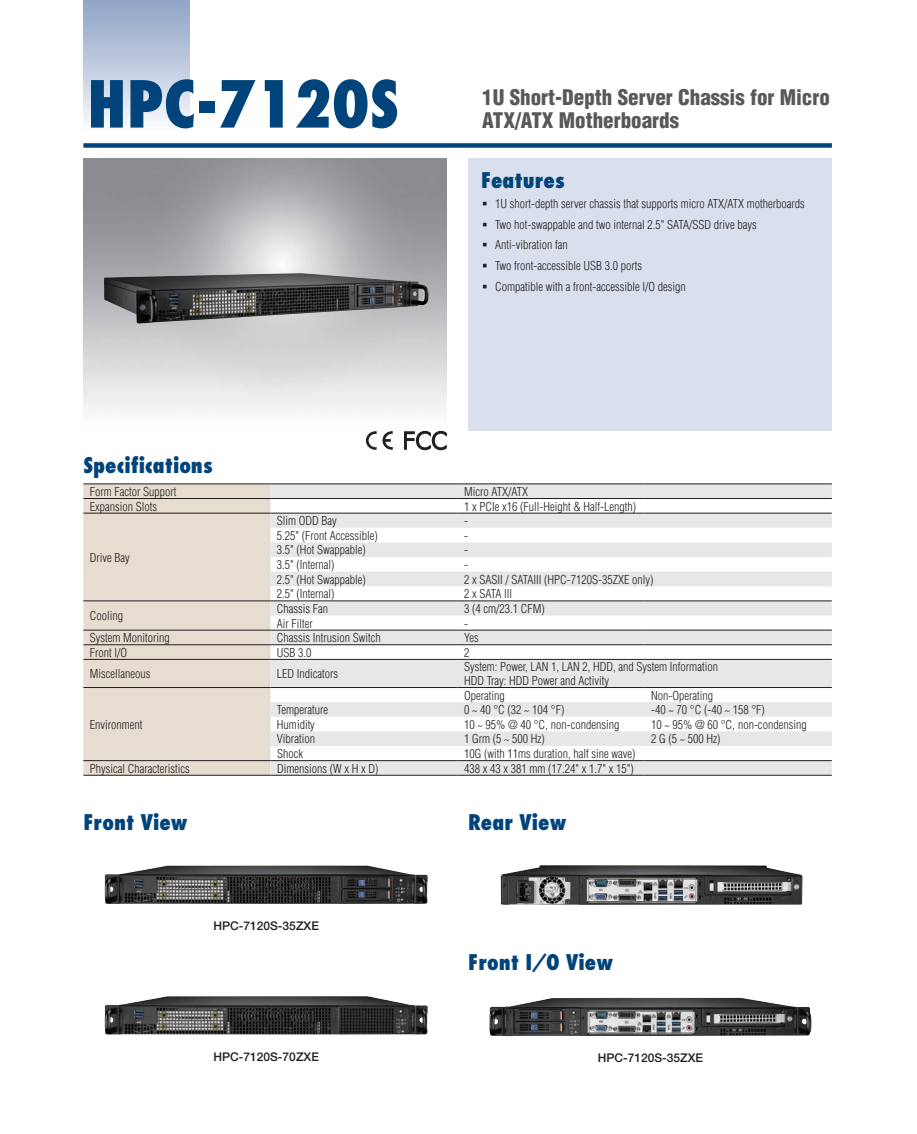
<style>
.page{position:relative;width:917px;height:1134px;background:#fff}
.page>*{position:absolute;margin:0;border:0;box-sizing:border-box;transform-origin:0 0}
.t1{font:800 condensed 63px "Futura";color:#00447b}
.t2{font:900 condensed 21px/22.5px "Helvetica";color:#57585a}
.t3{font:800 condensed 21px "Futura";color:#00447b}
.t4{font:300 condensed 12px/20.7px "Helvetica";color:#231f20}
.t5{font:500 12px "Helvetica Neue";color:#231f20}
</style>
<div class="page">
<div style="left:83px;top:143px;width:748px;height:5px;background:#00447b"></div>
<div style="left:83px;top:0;width:107px;height:131px;background:linear-gradient(to bottom,#8ca1c5,#f9fafd)"></div>
<div style="left:468px;top:158px;width:363px;height:272px;background:#d9dfec"></div>
<div style="left:83px;top:484px;width:187px;height:291px;background:#e6dccf"></div>
<svg style="left:270px;top:484px;width:561px;height:291px;fill:#e6e7e9"></svg>
<hr style="left:83px;top:483px;width:187px;height:1px;background:#231f20">
<hr style="left:270px;top:483px;width:187px;height:1px;background:#231f20">
<hr style="left:457px;top:483px;width:187px;height:1px;background:#231f20">
<hr style="left:644px;top:483px;width:187px;height:1px;background:#231f20">
<hr style="left:83px;top:498px;width:187px;height:1px;background:#231f20">
<hr style="left:270px;top:498px;width:187px;height:1px;background:#231f20">
<hr style="left:457px;top:498px;width:187px;height:1px;background:#231f20">
<hr style="left:644px;top:498px;width:187px;height:1px;background:#231f20">
<hr style="left:83px;top:513px;width:187px;height:1px;background:#231f20">
<hr style="left:83px;top:600px;width:187px;height:1px;background:#231f20">
<hr style="left:270px;top:513px;width:187px;height:1px;background:#231f20">
<hr style="left:457px;top:513px;width:187px;height:1px;background:#231f20">
<hr style="left:644px;top:513px;width:187px;height:1px;background:#231f20">
<hr style="left:270px;top:600px;width:187px;height:1px;background:#231f20">
<hr style="left:457px;top:600px;width:187px;height:1px;background:#231f20">
<hr style="left:644px;top:600px;width:187px;height:1px;background:#231f20">
<hr style="left:83px;top:630px;width:187px;height:1px;background:#231f20">
<hr style="left:270px;top:630px;width:187px;height:1px;background:#231f20">
<hr style="left:457px;top:630px;width:187px;height:1px;background:#231f20">
<hr style="left:644px;top:630px;width:187px;height:1px;background:#231f20">
<hr style="left:83px;top:644px;width:187px;height:1px;background:#231f20">
<hr style="left:270px;top:644px;width:187px;height:1px;background:#231f20">
<hr style="left:457px;top:644px;width:187px;height:1px;background:#231f20">
<hr style="left:644px;top:644px;width:187px;height:1px;background:#231f20">
<hr style="left:83px;top:659px;width:187px;height:1px;background:#231f20">
<hr style="left:83px;top:687px;width:187px;height:1px;background:#231f20">
<hr style="left:270px;top:659px;width:187px;height:1px;background:#231f20">
<hr style="left:457px;top:659px;width:187px;height:1px;background:#231f20">
<hr style="left:644px;top:659px;width:187px;height:1px;background:#231f20">
<hr style="left:270px;top:687px;width:187px;height:1px;background:#231f20">
<hr style="left:457px;top:687px;width:187px;height:1px;background:#231f20">
<hr style="left:644px;top:687px;width:187px;height:1px;background:#231f20">
<hr style="left:83px;top:760px;width:187px;height:1px;background:#231f20">
<hr style="left:270px;top:760px;width:187px;height:1px;background:#231f20">
<hr style="left:457px;top:760px;width:187px;height:1px;background:#231f20">
<hr style="left:644px;top:760px;width:187px;height:1px;background:#231f20">
<hr style="left:83px;top:775px;width:187px;height:1px;background:#231f20">
<hr style="left:270px;top:775px;width:187px;height:1px;background:#231f20">
<hr style="left:457px;top:775px;width:187px;height:1px;background:#231f20">
<hr style="left:644px;top:775px;width:187px;height:1px;background:#231f20">
<img style="left:104px;top:273px;width:324px;height:50px">
<img style="left:105px;top:865px;width:322px;height:39px">
<img style="left:489px;top:997px;width:322px;height:39px">
<img style="left:105px;top:996px;width:322px;height:38px">
<img style="left:500px;top:865px;width:302px;height:39px">
<svg style="left:366px;top:431px;width:10px;height:19px"></svg>
<svg style="left:382px;top:431px;width:10px;height:19px"></svg>
<svg style="left:404px;top:430px;width:43px;height:20px"></svg>
<h1 class="t1" style="left:87px;top:64px;width:314px">HPC-7120S</h1>
<h2 class="t2" style="left:482px;top:86px;width:349px">1U Short-Depth Server Chassis for Micro<br>ATX/ATX Motherboards</h2>
<h2 class="t3" style="left:481px;top:167px;width:85px">Features</h2>
<p class="t4" style="left:495px;top:193px;width:311px">1U short-depth server chassis that supports micro ATX/ATX motherboards Two hot-swappable and two internal 2.5" SATA/SSD drive bays Anti-vibration fan<br>Two front-accessible USB 3.0 ports<br>Compatible with a front-accessible I/O design</p>
<h2 class="t3" style="left:83px;top:451px;width:131px">Specifications</h2>
<p class="t4" style="left:90px;top:481px;width:88px">Form Factor Support</p>
<p class="t4" style="left:464px;top:481px;width:65px">Micro ATX/ATX</p>
<p class="t4" style="left:90px;top:496px;width:69px">Expansion Slots</p>
<p class="t4" style="left:464px;top:496px;width:173px">1 x PCIe x16 (Full-Height &amp; Half-Length)</p>
<p class="t4" style="left:90px;top:547px;width:42px">Drive Bay</p>
<p class="t4" style="left:277px;top:510px;width:62px">Slim ODD Bay</p>
<p class="t4" style="left:464px;top:510px;width:5px">-</p>
<p class="t4" style="left:277px;top:525px;width:103px">5.25" (Front Accessible)</p>
<p class="t4" style="left:464px;top:525px;width:5px">-</p>
<p class="t4" style="left:277px;top:539px;width:91px">3.5" (Hot Swappable)</p>
<p class="t4" style="left:464px;top:539px;width:5px">-</p>
<p class="t4" style="left:277px;top:554px;width:59px">3.5" (Internal)</p>
<p class="t4" style="left:464px;top:554px;width:5px">-</p>
<p class="t4" style="left:277px;top:569px;width:91px">2.5" (Hot Swappable)</p>
<p class="t4" style="left:464px;top:569px;width:191px">2 x SASII / SATAIII (HPC-7120S-35ZXE only)</p>
<p class="t4" style="left:277px;top:583px;width:59px">2.5" (Internal)</p>
<p class="t4" style="left:464px;top:583px;width:49px">2 x SATA lll</p>
<p class="t4" style="left:90px;top:605px;width:35px">Cooling</p>
<p class="t4" style="left:277px;top:598px;width:53px">Chassis Fan</p>
<p class="t4" style="left:464px;top:598px;width:82px">3 (4 cm/23.1 CFM)</p>
<p class="t4" style="left:277px;top:613px;width:37px">Air Filter</p>
<p class="t4" style="left:464px;top:613px;width:5px">-</p>
<p class="t4" style="left:90px;top:627px;width:81px">System Monitoring</p>
<p class="t4" style="left:277px;top:627px;width:105px">Chassis Intrusion Switch</p>
<p class="t4" style="left:464px;top:627px;width:16px">Yes</p>
<p class="t4" style="left:90px;top:642px;width:39px">Front I/O</p>
<p class="t4" style="left:277px;top:642px;width:36px">USB 3.0</p>
<p class="t4" style="left:464px;top:642px;width:7px">2</p>
<p class="t4" style="left:90px;top:663px;width:62px">Miscellaneous</p>
<p class="t4" style="left:277px;top:663px;width:63px">LED Indicators</p>
<p class="t4" style="left:464px;top:660px;width:255px;line-height:13.5px">System: Power, LAN 1, LAN 2, HDD, and System Information<br>HDD Tray: HDD Power and Activity</p>
<p class="t4" style="left:90px;top:714px;width:54px">Environment</p>
<p class="t4" style="left:464px;top:685px;width:42px">Operating</p>
<p class="t4" style="left:651px;top:685px;width:63px">Non-Operating</p>
<p class="t4" style="left:277px;top:699px;width:53px">Temperature</p>
<p class="t4" style="left:464px;top:699px;width:102px">0 ~ 40 °C (32 ~ 104 °F)</p>
<p class="t4" style="left:651px;top:699px;width:115px">-40 ~ 70 °C (-40 ~ 158 °F)</p>
<p class="t4" style="left:277px;top:714px;width:39px">Humidity</p>
<p class="t4" style="left:464px;top:714px;width:157px">10 ~ 95% @ 40 °C, non-condensing</p>
<p class="t4" style="left:651px;top:714px;width:157px">10 ~ 95% @ 60 °C, non-condensing</p>
<p class="t4" style="left:277px;top:728px;width:39px">Vibration</p>
<p class="t4" style="left:464px;top:728px;width:82px">1 Grm (5 ~ 500 Hz)</p>
<p class="t4" style="left:651px;top:728px;width:71px">2 G (5 ~ 500 Hz)</p>
<p class="t4" style="left:277px;top:743px;width:27px">Shock</p>
<p class="t4" style="left:464px;top:743px;width:173px">10G (with 11ms duration, half sine wave)</p>
<p class="t4" style="left:90px;top:758px;width:101px">Physical Characteristics</p>
<p class="t4" style="left:277px;top:758px;width:103px">Dimensions (W x H x D)</p>
<p class="t4" style="left:464px;top:758px;width:171px">438 x 43 x 381 mm (17.24" x 1.7" x 15")</p>
<h2 class="t3" style="left:83px;top:809px;width:106px">Front View</h2>
<h2 class="t3" style="left:468px;top:809px;width:100px">Rear View</h2>
<p class="t5" style="left:213px;top:918px;width:107px">HPC-7120S-35ZXE</p>
<h2 class="t3" style="left:468px;top:948px;width:146px">Front I/O View</h2>
<p class="t5" style="left:213px;top:1049px;width:107px">HPC-7120S-70ZXE</p>
<p class="t5" style="left:597px;top:1050px;width:107px">HPC-7120S-35ZXE</p>
</div>
